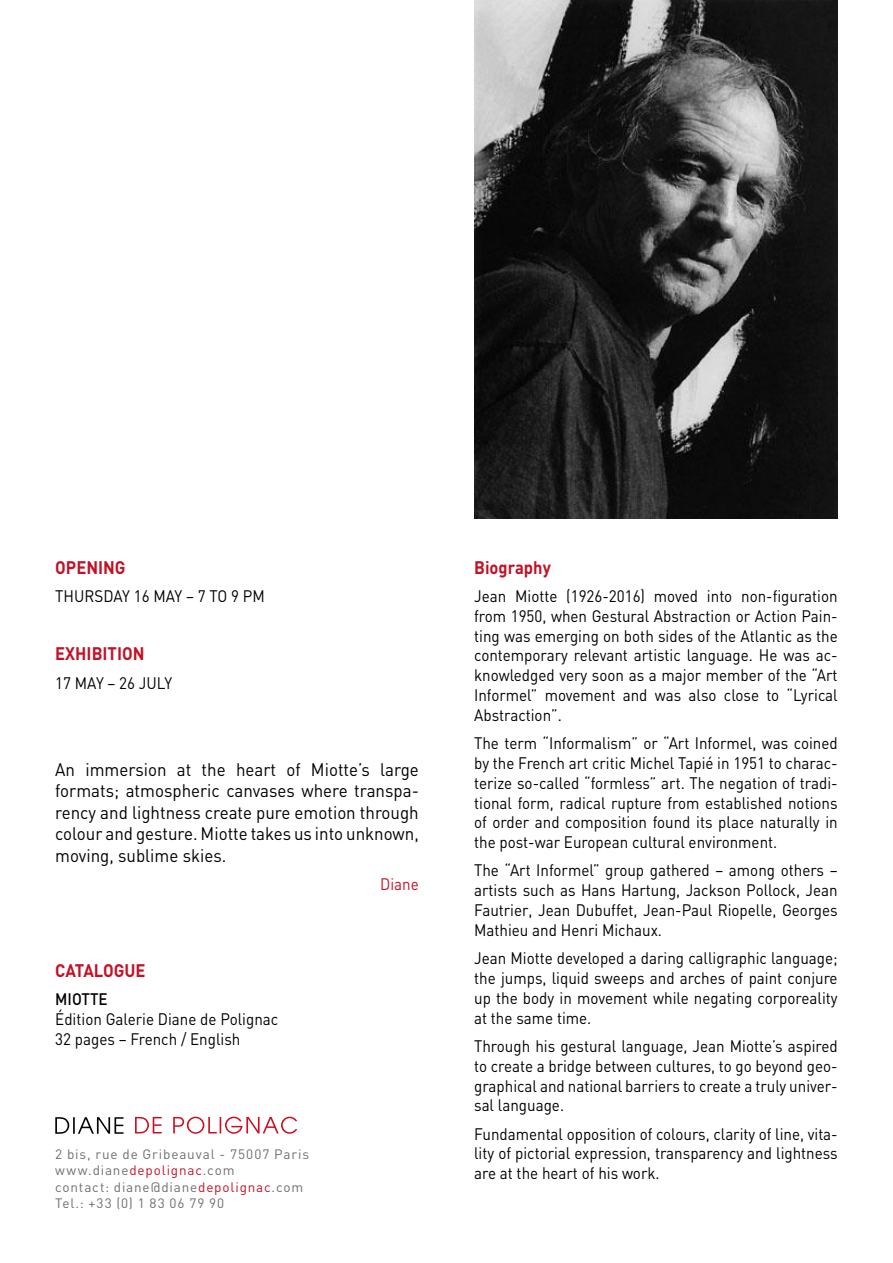
<style>
.page{position:relative;width:893px;height:1263px;background:#fff}
.page>*{position:absolute;margin:0;border:0;box-sizing:border-box;transform-origin:0 0}
.t1{font:18px/21.6px "DIN";color:#000;text-align:justify;scale:.94 1}
.t2{font:700 18px "DIN";color:#c21226;scale:.92 1}
.t3{font:16.5px/19.8px "DIN";color:#000;text-align:justify;scale:.92 1}
.t4{font:500 16.5px "DIN";color:#000;scale:.92 1}
.t5{font:16.5px "DIN";color:#c21226;scale:.92 1}
.t6{font:13.5px/16.2px "DIN";letter-spacing:.06em;color:#6e6e6e}
.s1{color:#c21226}
</style>
<div class="page">
<svg style="left:135px;top:1116px;width:162px;height:18px"></svg>
<svg style="left:55px;top:1117px;width:69px;height:17px"></svg>
<img style="left:474px;top:0;width:364px;height:519px">
<p class="t2" style="left:55px;top:555px;width:78px">OPENING</p>
<p class="t3" style="left:55px;top:586px;width:229px">THURSDAY 16 MAY – 7 TO 9 PM</p>
<p class="t2" style="left:55px;top:642px;width:99px">EXHIBITION</p>
<p class="t3" style="left:55px;top:673px;width:129px">17 MAY – 26 JULY</p>
<p class="t1" style="left:55px;top:758px;width:388px">An immersion at the heart of Miotte’s large formats; atmospheric canvases where transpa&shy;rency and lightness create pure emotion through colour and gesture. Miotte takes us into unknown, moving, sublime skies.</p>
<p class="t5" style="left:380px;top:874px;width:43px">Diane</p>
<p class="t2" style="left:55px;top:959px;width:100px">CATALOGUE</p>
<p class="t4" style="left:55px;top:989px;width:59px">MIOTTE</p>
<p class="t3" style="left:55px;top:1009px;width:244px">Édition Galerie Diane de Polignac<br>32 pages – French / English</p>
<p class="t6" style="left:55px;top:1146px;width:255px">2 bis, rue de Gribeauval - 75007 Paris www.diane<span class="s1">depolignac</span>.com<br>contact: diane@diane<span class="s1">depolignac</span>.com<br>Tel.: +33 (0) 1 83 06 79 90</p>
<p class="t2" style="left:474px;top:555px;width:85px">Biography</p>
<p class="t3" style="left:474px;top:586px;width:397px">Jean Miotte (1926-2016) moved into non-figuration from 1950, when Gestural Abstraction or Action Pain&shy;ting was emerging on both sides of the Atlantic as the contemporary relevant artistic language. He was ac&shy;knowledged very soon as a major member of the “Art Informel” movement and was also close to “Lyrical Abstraction”.</p>
<p class="t3" style="left:474px;top:733px;width:397px">The term “Informalism” or “Art Informel, was coined by the French art critic Michel Tapié in 1951 to charac&shy;terize so-called “formless” art. The negation of tradi&shy;tional form, radical rupture from established notions of order and composition found its place naturally in the post-war European cultural environment.</p>
<p class="t3" style="left:474px;top:860px;width:397px">The “Art Informel” group gathered – among others – artists such as Hans Hartung, Jackson Pollock, Jean Fautrier, Jean Dubuffet, Jean-Paul Riopelle, Georges Mathieu and Henri Michaux.</p>
<p class="t3" style="left:474px;top:948px;width:397px">Jean Miotte developed a daring calligraphic language; the jumps, liquid sweeps and arches of paint conjure up the body in movement while negating corporeality at the same time.</p>
<p class="t3" style="left:474px;top:1036px;width:397px">Through his gestural language, Jean Miotte’s aspired to create a bridge between cultures, to go beyond geo&shy;graphical and national barriers to create a truly univer&shy;sal language.</p>
<p class="t3" style="left:474px;top:1123px;width:397px">Fundamental opposition of colours, clarity of line, vita&shy;lity of pictorial expression, transparency and lightness are at the heart of his work.</p>
</div>
